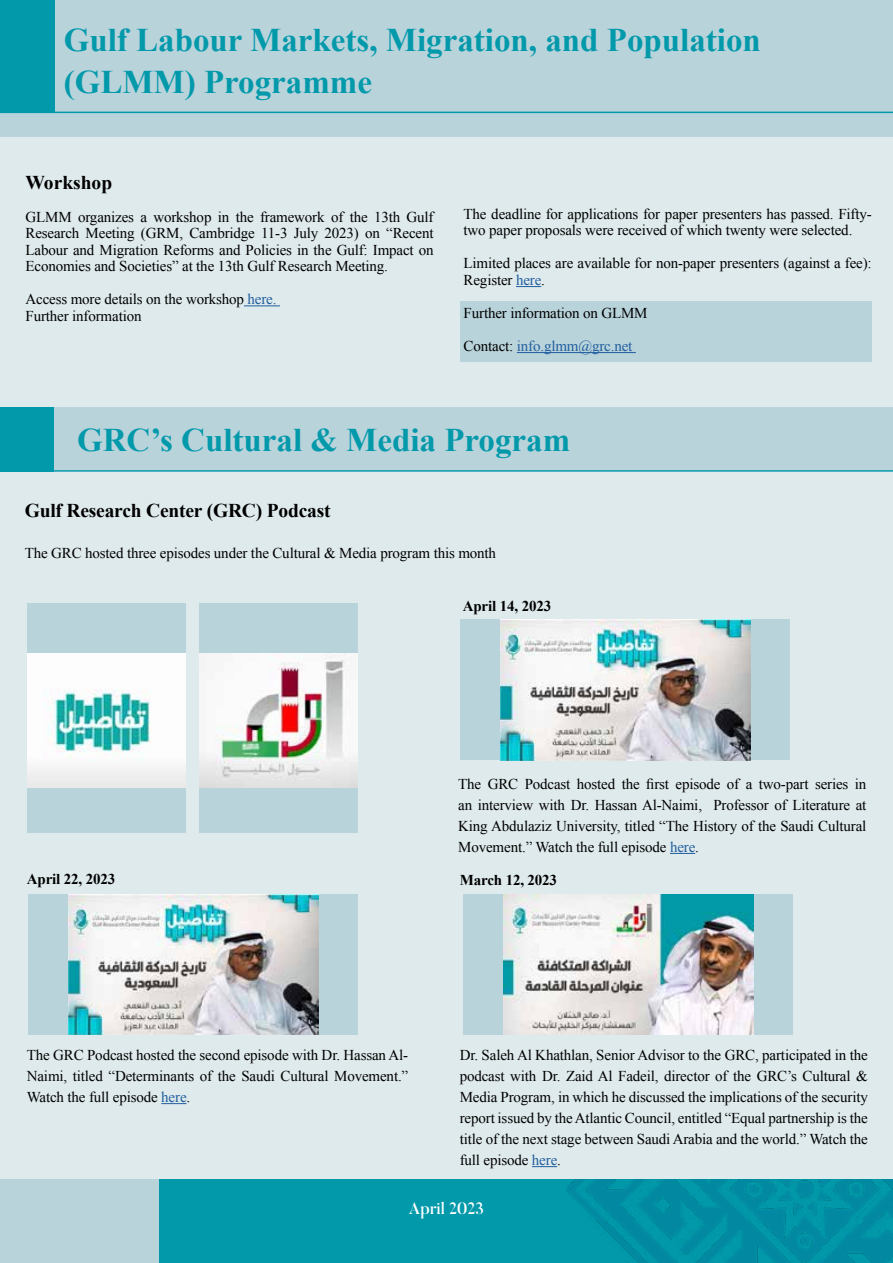
<style>
.page{position:relative;width:893px;height:1263px;background:#fff}
.page>*{position:absolute;margin:0;border:0;box-sizing:border-box;transform-origin:0 0}
.t1{font:700 33px/42px "Times New Roman";color:#0299ab}
.t2{font:700 19.5px "Times New Roman";letter-spacing:-.01em;color:#000}
.t3{font:500 16.5px "Butler";color:#fff}
.t4{font:15px/21px "Times New Roman";letter-spacing:-.01em;color:#000;text-align:justify}
.t5{font:700 15px "Times New Roman";letter-spacing:-.01em;color:#000}
.t6{font:15px "Times New Roman";letter-spacing:-.01em;color:#215e9e}
.s1{color:#215e9e}
.s2{color:#000}
</style>
<div class="page">
<div style="left:0;top:5px;width:893px;height:1258px;background:#dfeaec"></div>
<div style="left:0;top:0;width:893px;height:137px;background:#b9d3db"></div>
<hr style="left:0;top:112px;width:893px;height:1px;background:#0299ab">
<div style="left:0;top:0;width:54px;height:112px;background:#0299ab"></div>
<hr style="left:244px;top:305px;width:36px;height:1px;background:#215e9e">
<div style="left:461px;top:301px;width:411px;height:60px;background:#b9d3db"></div>
<svg style="left:516px;top:286px;width:25px;height:1px"></svg>
<hr style="left:517px;top:352px;width:119px;height:1px;background:#215e9e">
<div style="left:0;top:407px;width:893px;height:63px;background:#b9d3db"></div>
<div style="left:0;top:407px;width:54px;height:65px;background:#0299ab"></div>
<hr style="left:0;top:470px;width:893px;height:2px;background:#0299ab">
<svg style="left:670px;top:853px;width:25px;height:1px"></svg>
<svg style="left:532px;top:1166px;width:25px;height:1px"></svg>
<svg style="left:161px;top:1103px;width:25px;height:1px"></svg>
<div style="left:28px;top:894px;width:330px;height:140px;background:#b9d3db"></div>
<img style="left:68px;top:894px;width:250px;height:140px">
<div style="left:464px;top:894px;width:329px;height:140px;background:#b9d3db"></div>
<img style="left:504px;top:894px;width:249px;height:140px">
<div style="left:199px;top:604px;width:159px;height:229px;background:#b9d3db"></div>
<img style="left:199px;top:654px;width:159px;height:134px">
<div style="left:27px;top:604px;width:159px;height:229px;background:#b9d3db"></div>
<img style="left:27px;top:653px;width:159px;height:135px">
<div style="left:0;top:1179px;width:198px;height:84px;background:#b9d3db"></div>
<div style="left:159px;top:1179px;width:734px;height:84px;background:#0299ab"></div>
<img style="left:567px;top:1179px;width:326px;height:84px">
<div style="left:460px;top:620px;width:330px;height:140px;background:#b9d3db"></div>
<img style="left:500px;top:620px;width:250px;height:140px">
<h1 class="t1" style="left:64px;top:18px;width:699px">Gulf Labour Markets, Migration, and Population (GLMM) Programme</h1>
<h2 class="t2" style="left:26px;top:169px;width:88px">Workshop</h2>
<p class="t4" style="left:26px;top:208px;width:410px;line-height:16.5px">GLMM organizes a workshop in the framework of the 13th Gulf Research Meeting (GRM, Cambridge 11-3 July 2023) on “Recent Labour and Migration Reforms and Policies in the Gulf: Impact on Economies and Societies” at the 13th Gulf Research Meeting.</p>
<p class="t4" style="left:26px;top:291px;width:253px;line-height:16.5px">Access more details on the workshop <span class="s1">here.<br></span>Further information</p>
<p class="t4" style="left:464px;top:205px;width:410px;line-height:16.5px">The deadline for applications for paper presenters has passed. Fifty&shy;two paper proposals were received of which twenty were selected.</p>
<p class="t4" style="left:464px;top:255px;width:410px;line-height:16.5px">Limited places are available for non-paper presenters (against a fee):<br>Register <span class="s1">here</span>.</p>
<p class="t4" style="left:464px;top:302px;width:186px">Further information on GLMM</p>
<p class="t6" style="left:464px;top:336px;width:170px"><span class="s2">Contact:</span> info.glmm@grc.net</p>
<h1 class="t1" style="left:77px;top:418px;width:495px">GRC’s Cultural &amp; Media Program</h1>
<h2 class="t2" style="left:25px;top:497px;width:307px">Gulf Research Center (GRC) Podcast</h2>
<p class="t4" style="left:25px;top:543px;width:473px">The GRC hosted three episodes under the Cultural &amp; Media program this month</p>
<p class="t5" style="left:463px;top:596px;width:90px">April 14, 2023</p>
<p class="t4" style="left:458px;top:773px;width:410px">The GRC Podcast hosted the first episode of a two-part series in an interview with Dr. Hassan Al-Naimi, Professor of Literature at King Abdulaziz University, titled “The History of the Saudi Cultural Movement.” Watch the full episode <span class="s1">here</span>.</p>
<p class="t5" style="left:27px;top:868px;width:90px">April 22, 2023</p>
<p class="t5" style="left:460px;top:869px;width:99px">March 12, 2023</p>
<p class="t4" style="left:27px;top:1044px;width:383px">The GRC Podcast hosted the second episode with Dr. Hassan Al-Naimi, titled “Determinants of the Saudi Cultural Movement.” Watch the full episode <span class="s1">here</span>.</p>
<p class="t4" style="left:460px;top:1044px;width:410px">Dr. Saleh Al Khathlan, Senior Advisor to the GRC, participated in the podcast with Dr. Zaid Al Fadeil, director of the GRC’s Cultural &amp; Media Program, in which he discussed the implications of the security report issued by the Atlantic Council, entitled “Equal partnership is the title of the next stage between Saudi Arabia and the world.” Watch the full episode <span class="s1">here</span>.</p>
<p class="t3" style="left:409px;top:1198px;width:77px">April 2023</p>
</div>
